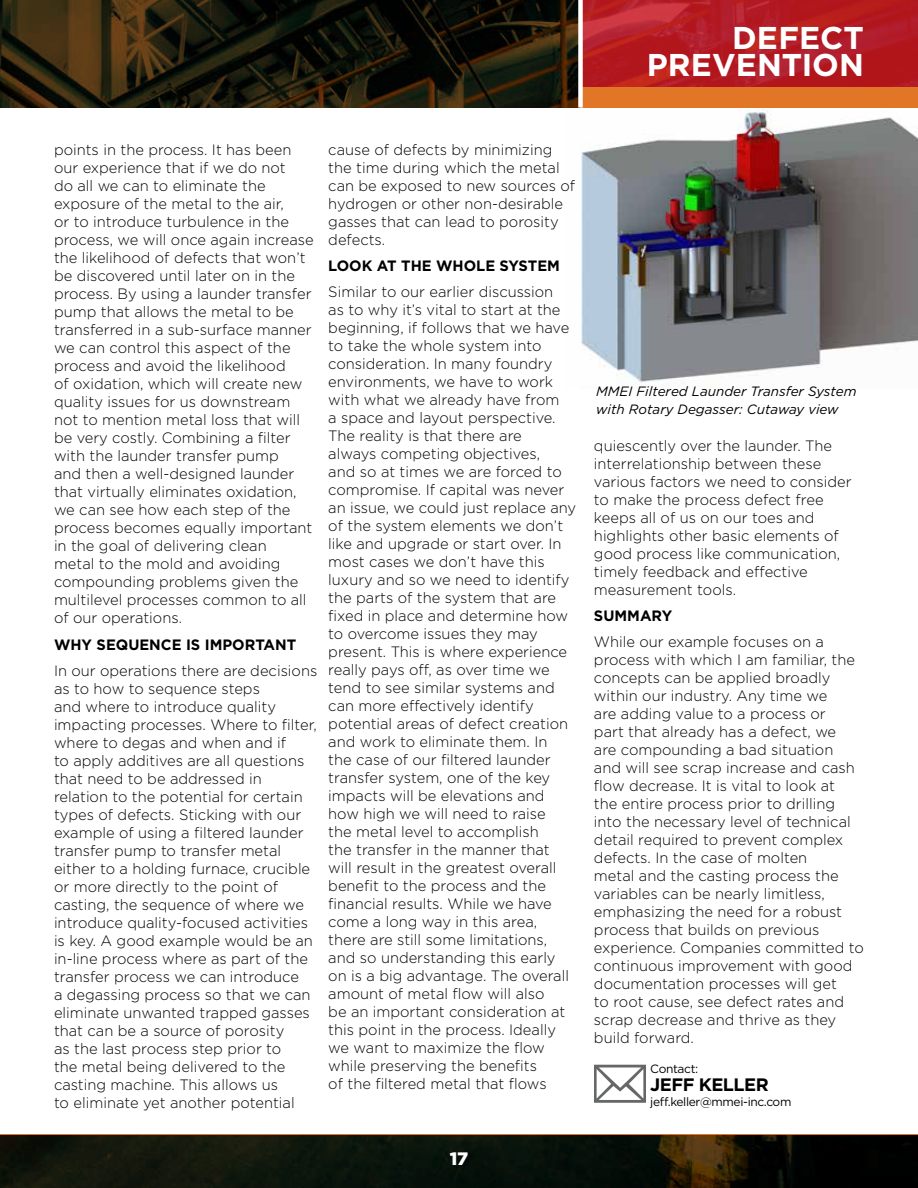
<style>
.page{position:relative;width:918px;height:1188px;background:#fff}
.page>*{position:absolute;margin:0;border:0;box-sizing:border-box;transform-origin:0 0}
.t1{font:700 31.5px/27px "Gotham";color:#fff;text-align:right}
.t2{font:700 18px "Gotham";letter-spacing:-.03em;color:#000}
.t3{font:900 18px "Gotham";color:#fff}
.t4{font:300 15px/18px "Gotham";color:#000}
.t5{font:700 15px "Gotham";color:#000}
.t6{font:italic 13.5px/18px "Gotham";color:#000}
.t7{font:12px "Gotham";letter-spacing:-.03em;color:#000}
</style>
<div class="page">
<img style="left:581px;top:110px;width:337px;height:273px">
<svg style="left:0;top:0;width:578px;height:108px;background:#211b0b"></svg>
<svg style="left:583px;top:0;width:335px;height:87px;background:#b51c24"></svg>
<div style="left:580px;top:87px;width:338px;height:21px;background:#e17627"></div>
<div style="left:578px;top:0;width:5px;height:108px;background:#fff"></div>
<svg style="left:0;top:1134px;width:918px;height:54px;background:#131409"></svg>
<div style="left:450px;top:1151px;width:24px;height:19px;background:#071009"></div>
<svg style="left:594px;top:1065px;width:52px;height:38px"></svg>
<h1 class="t1" style="left:647px;top:25px;width:219px">DEFECT<br>PREVENTION</h1>
<p class="t4" style="left:54px;top:141px;width:261px">points in the process. It has been our experience that if we do not<br>do all we can to eliminate the exposure of the metal to the air,<br>or to introduce turbulence in the process, we will once again increase the likelihood of defects that won’t be discovered until later on in the process. By using a launder transfer pump that allows the metal to be transferred in a sub-surface manner we can control this aspect of the process and avoid the likelihood<br>of oxidation, which will create new quality issues for us downstream not to mention metal loss that will be very costly. Combining a filter with the launder transfer pump<br>and then a well-designed launder that virtually eliminates oxidation, we can see how each step of the process becomes equally important in the goal of delivering clean<br>metal to the mold and avoiding compounding problems given the multilevel processes common to all of our operations.</p>
<p class="t5" style="left:54px;top:634px;width:244px">WHY SEQUENCE IS IMPORTANT</p>
<p class="t4" style="left:54px;top:661px;width:265px">In our operations there are decisions as to how to sequence steps<br>and where to introduce quality impacting processes. Where to filter, where to degas and when and if<br>to apply additives are all questions that need to be addressed in relation to the potential for certain types of defects. Sticking with our example of using a filtered launder transfer pump to transfer metal either to a holding furnace, crucible or more directly to the point of casting, the sequence of where we introduce quality-focused activities is key. A good example would be an in-line process where as part of the transfer process we can introduce<br>a degassing process so that we can eliminate unwanted trapped gasses that can be a source of porosity<br>as the last process step prior to<br>the metal being delivered to the casting machine. This allows us<br>to eliminate yet another potential</p>
<p class="t4" style="left:328px;top:140px;width:248px">cause of defects by minimizing the time during which the metal can be exposed to new sources of hydrogen or other non-desirable gasses that can lead to porosity defects.</p>
<p class="t5" style="left:328px;top:255px;width:233px">LOOK AT THE WHOLE SYSTEM</p>
<p class="t4" style="left:328px;top:282px;width:249px">Similar to our earlier discussion<br>as to why it’s vital to start at the beginning, if follows that we have to take the whole system into consideration. In many foundry environments, we have to work with what we already have from<br>a space and layout perspective.<br>The reality is that there are<br>always competing objectives,<br>and so at times we are forced to compromise. If capital was never an issue, we could just replace any of the system elements we don’t like and upgrade or start over. In most cases we don’t have this luxury and so we need to identify the parts of the system that are fixed in place and determine how to overcome issues they may present. This is where experience really pays off, as over time we tend to see similar systems and can more effectively identify potential areas of defect creation and work to eliminate them. In<br>the case of our filtered launder transfer system, one of the key impacts will be elevations and how high we will need to raise<br>the metal level to accomplish<br>the transfer in the manner that will result in the greatest overall benefit to the process and the financial results. While we have come a long way in this area, there are still some limitations, and so understanding this early on is a big advantage. The overall amount of metal flow will also<br>be an important consideration at this point in the process. Ideally we want to maximize the flow while preserving the benefits<br>of the filtered metal that flows</p>
<p class="t3" style="left:450px;top:1146px;width:20px">17</p>
<p class="t6" style="left:596px;top:382px;width:262px">MMEI Filtered Launder Transfer System with Rotary Degasser: Cutaway view</p>
<p class="t4" style="left:594px;top:436px;width:259px">quiescently over the launder. The interrelationship between these various factors we need to consider to make the process defect free keeps all of us on our toes and highlights other basic elements of good process like communication, timely feedback and effective measurement tools.</p>
<p class="t5" style="left:594px;top:606px;width:80px">SUMMARY</p>
<p class="t4" style="left:594px;top:632px;width:272px">While our example focuses on a process with which I am familiar, the concepts can be applied broadly within our industry. Any time we<br>are adding value to a process or<br>part that already has a defect, we<br>are compounding a bad situation and will see scrap increase and cash flow decrease. It is vital to look at<br>the entire process prior to drilling into the necessary level of technical detail required to prevent complex defects. In the case of molten<br>metal and the casting process the variables can be nearly limitless, emphasizing the need for a robust process that builds on previous experience. Companies committed to continuous improvement with good documentation processes will get<br>to root cause, see defect rates and scrap decrease and thrive as they build forward.</p>
<p class="t7" style="left:650px;top:1061px;width:49px">Contact:</p>
<p class="t2" style="left:650px;top:1072px;width:120px">JEFF KELLER</p>
<p class="t7" style="left:650px;top:1094px;width:143px">jeff.keller@mmei-inc.com</p>
</div>
